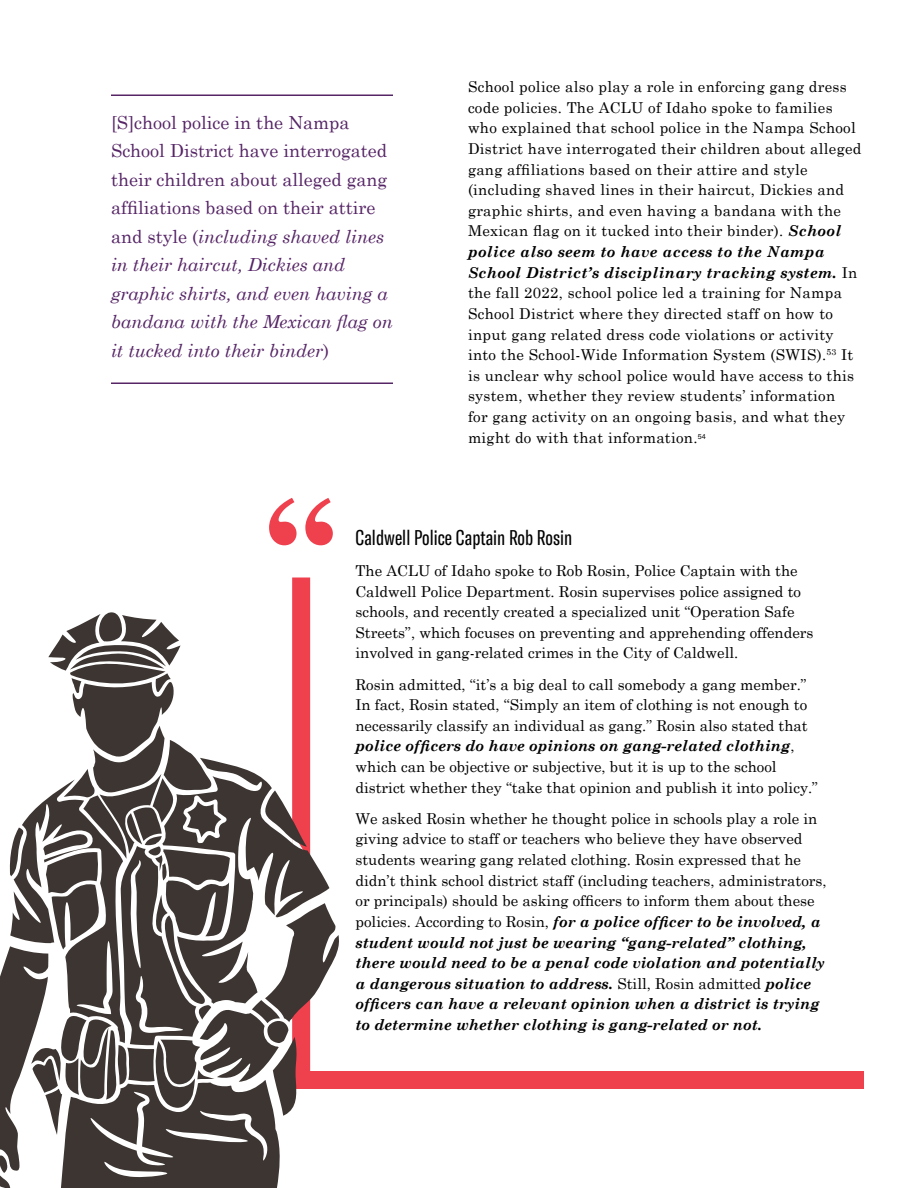
<style>
.page{position:relative;width:918px;height:1188px;background:#fff}
.page>*{position:absolute;margin:0;border:0;box-sizing:border-box;transform-origin:0 0}
.t1{font:700 142.35px "Century Schoolbook";color:#ef404e}
.t2{font:extra-condensed 21px "GT America";color:#000}
.t3{font:18px/28.5px "Century Schoolbook";color:#562566}
.t4{font:15px/20.7px "Century Schoolbook";color:#000}
.t5{font:15px/20.7px "Century Schoolbook";letter-spacing:.02em;color:#000}
.s1{font-style:italic}
.s2{font-weight:700;font-style:italic}
</style>
<div class="page">
<hr style="left:111px;top:94px;width:282px;height:2px;background:#562566">
<hr style="left:111px;top:382px;width:282px;height:2px;background:#562566">
<div style="left:292px;top:578px;width:18px;height:494px;background:#ef404e"></div>
<div style="left:292px;top:1071px;width:572px;height:18px;background:#ef404e"></div>
<svg style="left:0;top:611px;width:339px;height:577px"></svg>
<p class="t3" style="left:111px;top:108px;width:283px">[S]chool police in the Nampa<br>School District have interrogated their children about alleged gang affiliations based on their attire and style (<span class="s1">including shaved lines in their haircut, Dickies and graphic shirts, and even having a bandana with the Mexican flag on it tucked into their binder</span>)</p>
<p class="t5" style="left:468px;top:76px;width:395px">School police also play a role in enforcing gang dress code policies. The ACLU of Idaho spoke to families who explained that school police in the Nampa School District have interrogated their children about alleged gang affiliations based on their attire and style (including shaved lines in their haircut, Dickies and graphic shirts, and even having a bandana with the Mexican flag on it tucked into their binder). <span class="s2">School police also seem to have access to the Nampa School District’s disciplinary tracking system.</span> In the fall 2022, school police led a training for Nampa School District where they directed staff on how to input gang related dress code violations or activity into the School-Wide Information System (SWIS).<sup>53</sup> It is unclear why school police would have access to this system, whether they review students’ information<br>for gang activity on an ongoing basis, and what they might do with that information.<sup>54</sup></p>
<p class="t1" style="left:267px;top:465px;width:70px">“</p>
<p class="t2" style="left:356px;top:525px;width:218px">Caldwell Police Captain Rob Rosin</p>
<p class="t4" style="left:356px;top:560px;width:460px">The ACLU of Idaho spoke to Rob Rosin, Police Captain with the Caldwell Police Department. Rosin supervises police assigned to schools, and recently created a specialized unit “Operation Safe Streets”, which focuses on preventing and apprehending offenders involved in gang-related crimes in the City of Caldwell.</p>
<p class="t4" style="left:356px;top:673px;width:464px">Rosin admitted, “it’s a big deal to call somebody a gang member.” In fact, Rosin stated, “Simply an item of clothing is not enough to necessarily classify an individual as gang.” Rosin also stated that <span class="s2">police officers do have opinions on gang-related clothing</span>, which can be objective or subjective, but it is up to the school district whether they “take that opinion and publish it into policy.”</p>
<p class="t4" style="left:356px;top:808px;width:473px">We asked Rosin whether he thought police in schools play a role in giving advice to staff or teachers who believe they have observed students wearing gang related clothing. Rosin expressed that he didn’t think school district staff (including teachers, administrators, or principals) should be asking officers to inform them about these policies. According to Rosin, <span class="s2">for a police officer to be involved, a student would not just be wearing “gang-related” clothing, there would need to be a penal code violation and potentially a dangerous situation to address.</span> Still, Rosin admitted <span class="s2">police officers can have a relevant opinion when a district is trying to determine whether clothing is gang-related or not.</span></p>
</div>
